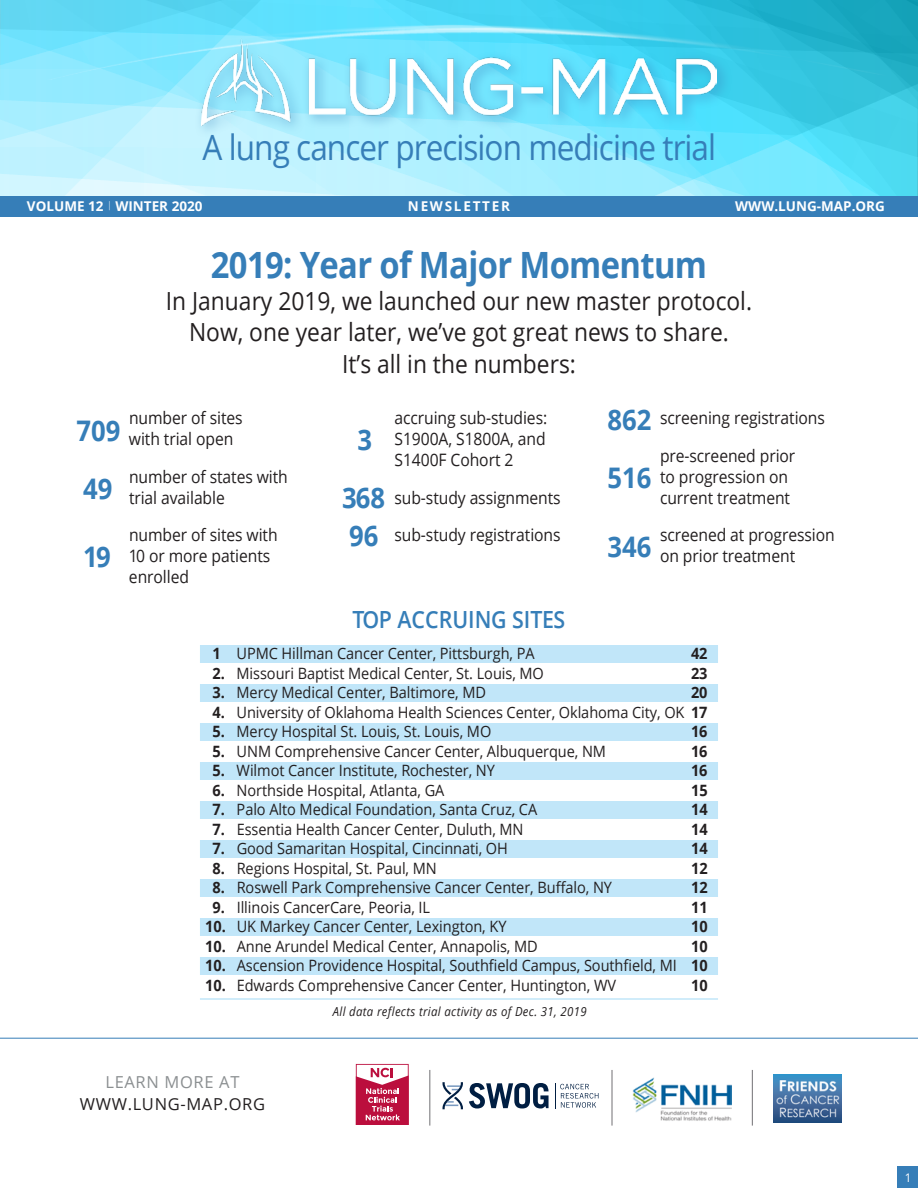
<style>
.page{position:relative;width:918px;height:1188px;background:#fff}
.page>*{position:absolute;margin:0;border:0;box-sizing:border-box;transform-origin:0 0}
.t1{font:700 36.15px "Open Sans";letter-spacing:-.02em;color:#367eb8;scale:.9 1}
.t2{font:34.8px "Open Sans";letter-spacing:-.03em;color:#367eb8;scale:.9 1}
.t3{font:700 28.35px "Open Sans";color:#367eb8;scale:.9 1}
.t4{font:24.9px/31.5px "Open Sans";color:#231f20;text-align:center;scale:.91 1}
.t5{font:600 23.7px "Open Sans";color:#367eb8;scale:.9 1}
.t6{font:17.1px/21px "Open Sans";letter-spacing:-.005em;color:#231f20;scale:.91 1}
.t7{font:16.5px "Open Sans";letter-spacing:.04em;color:#231f20}
.t8{font:16.5px "Open Sans";letter-spacing:.04em;color:#8b8f91}
.t9{font:15.6px "Open Sans";letter-spacing:-.005em;color:#231f20;scale:.93 1}
.t10{font:700 15.6px "Open Sans";letter-spacing:-.005em;color:#231f20;scale:.93 1}
.t11{font:700 13.5px "Open Sans";color:#fff}
.t12{font:700 13.5px "Open Sans";letter-spacing:.13em;color:#fff}
.t13{font:italic 12.45px "Open Sans";letter-spacing:.03em;color:#231f20;scale:.91 1}
.t14{font:11.85px "Open Sans";color:#fff}
.s1{font-weight:700;font-size:28.35px;color:#367eb8}
.s2{font-weight:700}
</style>
<div class="page">
<div style="left:897px;top:1167px;width:21px;height:21px;background:#367eb8"></div>
<svg style="left:0;top:0;width:918px;height:196px;background:#89e5f8"></svg>
<svg style="left:0;top:14px;width:889px;height:70px;background:#5ed8f3"></svg>
<svg style="left:23px;top:16px;width:895px;height:70px;background:#52d1ea"></svg>
<div style="left:0;top:196px;width:918px;height:21px;background:#367eb8"></div>
<img style="left:774px;top:1074px;width:67px;height:49px">
<img style="left:633px;top:1078px;width:99px;height:43px">
<hr style="left:430px;top:1070px;width:1px;height:56px;background:#717073">
<hr style="left:612px;top:1070px;width:1px;height:56px;background:#717073">
<hr style="left:752px;top:1070px;width:1px;height:56px;background:#717073">
<svg style="left:356px;top:1064px;width:53px;height:61px"></svg>
<svg style="left:443px;top:1082px;width:20px;height:27px"></svg>
<svg style="left:469px;top:1083px;width:80px;height:26px"></svg>
<svg style="left:555px;top:1083px;width:43px;height:25px"></svg>
<hr style="left:0;top:1038px;width:918px;height:1px;background:#367eb8">
<div style="left:194px;top:37px;width:538px;height:102px;background:#367eb8;opacity:.51"></div>
<img style="left:201px;top:39px;width:516px;height:86px">
<div style="left:200px;top:645px;width:518px;height:18px;background:#c1e6f9"></div>
<div style="left:200px;top:957px;width:518px;height:18px;background:#c1e6f9"></div>
<hr style="left:200px;top:998px;width:518px;height:2px;background:#c1e6f9">
<div style="left:200px;top:684px;width:518px;height:18px;background:#c1e6f9"></div>
<div style="left:200px;top:723px;width:518px;height:18px;background:#c1e6f9"></div>
<div style="left:200px;top:762px;width:518px;height:18px;background:#c1e6f9"></div>
<div style="left:200px;top:801px;width:518px;height:18px;background:#c1e6f9"></div>
<div style="left:200px;top:840px;width:518px;height:18px;background:#c1e6f9"></div>
<div style="left:200px;top:879px;width:518px;height:18px;background:#c1e6f9"></div>
<div style="left:200px;top:918px;width:518px;height:18px;background:#c1e6f9"></div>
<h2 class="t2" style="left:203px;top:124px;width:572px">A lung cancer precision medicine trial</h2>
<p class="t11" style="left:27px;top:197px;width:177px">VOLUME 12 <sup>|</sup> WINTER 2020</p>
<p class="t12" style="left:408px;top:197px;width:104px">NEWSLETTER</p>
<p class="t11" style="left:735px;top:197px;width:151px">WWW.LUNG-MAP.ORG</p>
<h1 class="t1" style="left:211px;top:240px;width:553px">2019: Year of Major Momentum</h1>
<h3 class="t4" style="left:166px;top:284px;width:646px">In January 2019, we launched our new master protocol.<br>Now, one year later, we’ve got great news to share.<br>It’s all in the numbers:</h3>
<h3 class="t3" style="left:76px;top:410px;width:50px">709</h3>
<p class="t6" style="left:129px;top:407px;width:126px">number of sites with trial open</p>
<h3 class="t3" style="left:83px;top:469px;width:34px">49</h3>
<p class="t6" style="left:129px;top:466px;width:176px">number of states with trial available</p>
<h3 class="t3" style="left:83px;top:536px;width:32px">19</h3>
<p class="t6" style="left:129px;top:524px;width:165px">number of sites with<br>10 or more patients enrolled</p>
<p class="t6" style="left:394px;top:407px;width:169px;text-align:justify">accruing sub-studies:<br>S1900A, S1800A, and S1400F Cohort 2</p>
<p class="t6" style="left:342px;top:478px;width:242px;line-height:37.5px;text-align:center"><span class="s1">368</span> sub-study assignments<br><span class="s1">96</span> sub-study registrations</p>
<h3 class="t3" style="left:357px;top:419px;width:18px">3</h3>
<p class="t6" style="left:608px;top:407px;width:241px"><span class="s1">862</span> screening registrations</p>
<h3 class="t3" style="left:608px;top:457px;width:50px">516</h3>
<p class="t6" style="left:660px;top:445px;width:150px">pre-screened prior to progression on current treatment</p>
<h3 class="t3" style="left:608px;top:526px;width:50px">346</h3>
<p class="t6" style="left:660px;top:524px;width:194px">screened at progression on prior treatment</p>
<h3 class="t5" style="left:353px;top:603px;width:238px">TOP ACCRUING SITES</h3>
<p class="t9" style="left:212px;top:643px;width:348px"><span class="s2">1</span> UPMC Hillman Cancer Center, Pittsburgh, PA</p>
<p class="t10" style="left:691px;top:643px;width:19px">42</p>
<p class="t9" style="left:212px;top:663px;width:358px"><span class="s2">2.</span> Missouri Baptist Medical Center, St. Louis, MO</p>
<p class="t10" style="left:691px;top:662px;width:19px">23</p>
<p class="t9" style="left:212px;top:682px;width:296px"><span class="s2">3.</span> Mercy Medical Center, Baltimore, MD</p>
<p class="t10" style="left:691px;top:682px;width:19px">20</p>
<p class="t9" style="left:212px;top:702px;width:534px"><span class="s2">4.</span> University of Oklahoma Health Sciences Center, Oklahoma City, OK <span class="s2">17</span></p>
<p class="t9" style="left:213px;top:721px;width:301px"><span class="s2">5.</span> Mercy Hospital St. Louis, St. Louis, MO</p>
<p class="t10" style="left:691px;top:721px;width:19px">16</p>
<p class="t9" style="left:213px;top:741px;width:425px"><span class="s2">5.</span> UNM Comprehensive Cancer Center, Albuquerque, NM</p>
<p class="t10" style="left:691px;top:740px;width:19px">16</p>
<p class="t9" style="left:213px;top:760px;width:305px"><span class="s2">5.</span> Wilmot Cancer Institute, Rochester, NY</p>
<p class="t10" style="left:691px;top:760px;width:19px">16</p>
<p class="t9" style="left:213px;top:780px;width:251px"><span class="s2">6.</span> Northside Hospital, Atlanta, GA</p>
<p class="t10" style="left:691px;top:779px;width:19px">15</p>
<p class="t9" style="left:213px;top:799px;width:351px"><span class="s2">7.</span> Palo Alto Medical Foundation, Santa Cruz, CA</p>
<p class="t10" style="left:691px;top:799px;width:19px">14</p>
<p class="t9" style="left:213px;top:819px;width:336px"><span class="s2">7.</span> Essentia Health Cancer Center, Duluth, MN</p>
<p class="t10" style="left:691px;top:818px;width:19px">14</p>
<p class="t9" style="left:213px;top:838px;width:319px"><span class="s2">7.</span> Good Samaritan Hospital, Cincinnati, OH</p>
<p class="t10" style="left:691px;top:838px;width:19px">14</p>
<p class="t9" style="left:213px;top:858px;width:243px"><span class="s2">8.</span> Regions Hospital, St. Paul, MN</p>
<p class="t10" style="left:691px;top:857px;width:19px">12</p>
<p class="t9" style="left:213px;top:877px;width:431px"><span class="s2">8.</span> Roswell Park Comprehensive Cancer Center, Buffalo, NY</p>
<p class="t10" style="left:691px;top:877px;width:19px">12</p>
<p class="t9" style="left:213px;top:897px;width:235px"><span class="s2">9.</span> Illinois CancerCare, Peoria, IL</p>
<p class="t10" style="left:691px;top:896px;width:19px">11</p>
<p class="t9" style="left:205px;top:916px;width:325px"><span class="s2">10.</span> UK Markey Cancer Center, Lexington, KY</p>
<p class="t10" style="left:691px;top:916px;width:19px">10</p>
<p class="t9" style="left:205px;top:936px;width:359px"><span class="s2">10.</span> Anne Arundel Medical Center, Annapolis, MD</p>
<p class="t10" style="left:691px;top:935px;width:19px">10</p>
<p class="t9" style="left:205px;top:955px;width:542px"><span class="s2">10.</span> Ascension Providence Hospital, Southfield Campus, Southfield, MI <span class="s2">10</span></p>
<p class="t9" style="left:205px;top:975px;width:443px"><span class="s2">10.</span> Edwards Comprehensive Cancer Center, Huntington, WV</p>
<p class="t10" style="left:691px;top:974px;width:19px">10</p>
<p class="t13" style="left:333px;top:1003px;width:281px">All data reflects trial activity as of Dec. 31, 2019</p>
<p class="t8" style="left:105px;top:1070px;width:136px">LEARN MORE AT</p>
<p class="t7" style="left:80px;top:1093px;width:187px">WWW.LUNG-MAP.ORG</p>
<p class="t14" style="left:905px;top:1169px;width:8px">1</p>
</div>
